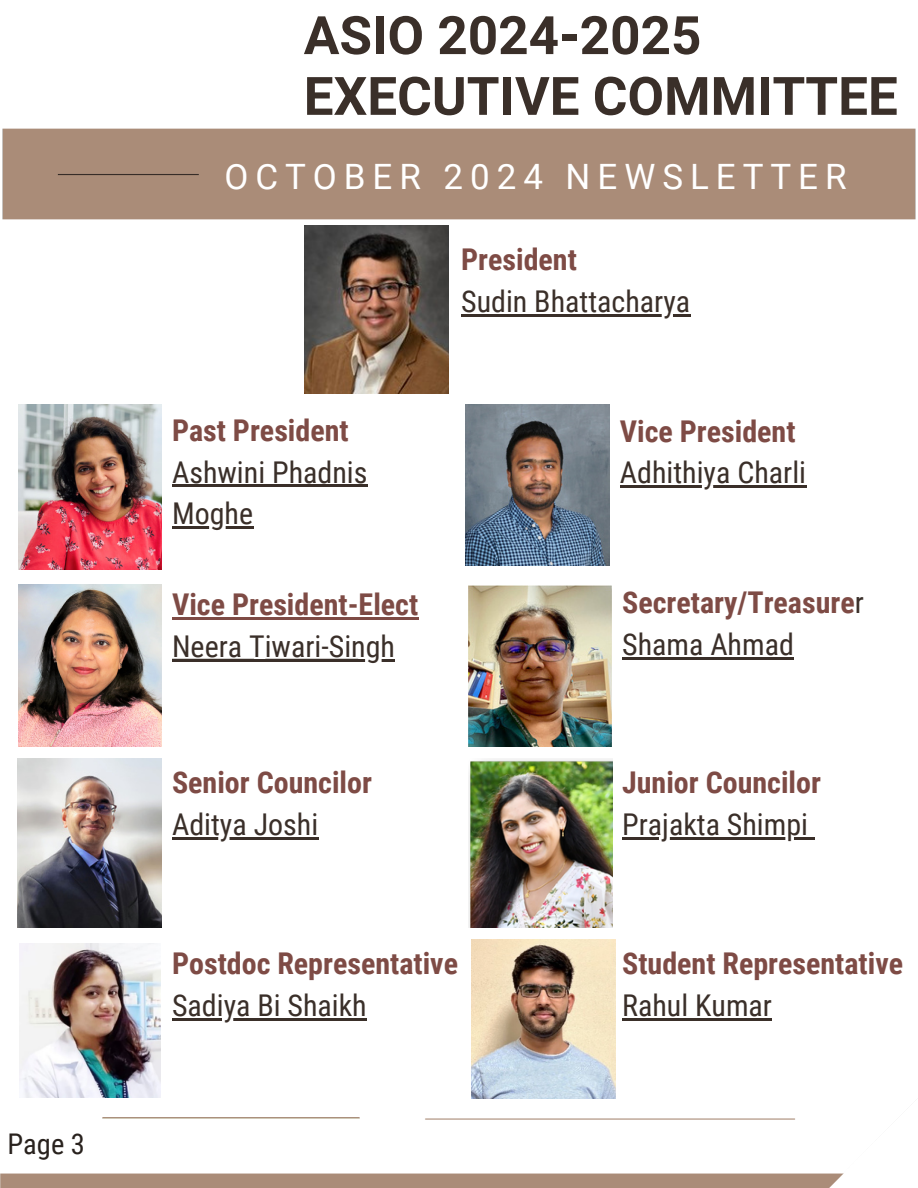
<style>
.page{position:relative;width:918px;height:1188px;background:#fff}
.page>*{position:absolute;margin:0;border:0;box-sizing:border-box;transform-origin:0 0}
.t1{font:700 53.1px/60.8px "Roboto";color:#3a2f29}
.t2{font:34.95px "Roboto";letter-spacing:.2em;color:#fff}
.t3{font:700 30px/41.7px "Roboto Condensed";color:#7e4b45}
.t4{font:30px/41.7px "Roboto Condensed";color:#3a2f29}
.t5{font:28.5px "Roboto Condensed";color:#29221e}
.s1{font-weight:700;color:#7e4b45}
.s2{font-weight:400;color:#3a2f29}
</style>
<div class="page">
<img style="left:304px;top:226px;width:144px;height:167px">
<img style="left:2px;top:128px;width:914px;height:98px">
<img style="left:0;top:1091px;width:844px;height:97px">
<img style="left:19px;top:405px;width:143px;height:165px">
<img style="left:18px;top:759px;width:144px;height:169px">
<img style="left:468px;top:586px;width:144px;height:161px">
<hr style="left:622px;top:657px;width:172px;height:2px;background:#3a2f29">
<img style="left:466px;top:405px;width:144px;height:160px">
<img style="left:19px;top:584px;width:143px;height:162px">
<img style="left:471px;top:940px;width:144px;height:158px">
<img style="left:20px;top:944px;width:140px;height:154px">
<img style="left:468px;top:759px;width:144px;height:169px">
<hr style="left:172px;top:485px;width:195px;height:2px;background:#3a2f29">
<hr style="left:172px;top:526px;width:81px;height:3px;background:#3a2f29">
<hr style="left:172px;top:837px;width:146px;height:2px;background:#3a2f29">
<hr style="left:172px;top:617px;width:246px;height:3px;background:#7e4b45">
<hr style="left:172px;top:659px;width:223px;height:2px;background:#3a2f29">
<hr style="left:172px;top:1018px;width:195px;height:2px;background:#3a2f29">
<hr style="left:461px;top:314px;width:229px;height:2px;background:#3a2f29">
<hr style="left:620px;top:486px;width:186px;height:2px;background:#3a2f29">
<hr style="left:622px;top:1018px;width:73px;height:2px;background:#3a2f29">
<hr style="left:695px;top:1018px;width:77px;height:2px;background:#3a2f29">
<hr style="left:622px;top:837px;width:186px;height:2px;background:#3a2f29">
<svg style="left:808px;top:837px;width:7px;height:2px"></svg>
<p class="t5" style="left:8px;top:1127px;width:79px">Page 3</p>
<h1 class="t1" style="left:304px;top:6px;width:596px">ASIO 2024-2025<br>EXECUTIVE COMMITTEE</h1>
<p class="t2" style="left:224px;top:156px;width:624px">OCTOBER 2024 NEWSLETTER</p>
<p class="t4" style="left:172px;top:410px;width:197px"><span class="s1">Past President<br></span>Ashwini Phadnis</p>
<p class="t4" style="left:172px;top:493px;width:82px">Moghe</p>
<p class="t3" style="left:172px;top:584px;width:248px">Vice President-Elect</p>
<p class="t4" style="left:172px;top:626px;width:224px">Neera Tiwari-Singh</p>
<p class="t3" style="left:172px;top:762px;width:201px">Senior Councilor</p>
<p class="t4" style="left:172px;top:804px;width:148px">Aditya Joshi</p>
<p class="t3" style="left:461px;top:239px;width:117px">President</p>
<p class="t4" style="left:461px;top:281px;width:231px">Sudin Bhattacharya</p>
<p class="t3" style="left:620px;top:411px;width:177px">Vice President</p>
<p class="t4" style="left:620px;top:452px;width:188px">Adhithiya Charli</p>
<p class="t3" style="left:622px;top:582px;width:243px">Secretary/Treasure<span class="s2">r<br>Shama Ahmad</span></p>
<p class="t3" style="left:622px;top:762px;width:200px">Junior Councilor</p>
<p class="t4" style="left:622px;top:804px;width:187px">Prajakta Shimpi</p>
<p class="t3" style="left:172px;top:943px;width:288px">Postdoc Representative</p>
<p class="t4" style="left:172px;top:985px;width:196px">Sadiya Bi Shaikh</p>
<p class="t3" style="left:622px;top:943px;width:282px">Student Representative</p>
<p class="t4" style="left:622px;top:985px;width:151px">Rahul Kumar</p>
</div>
